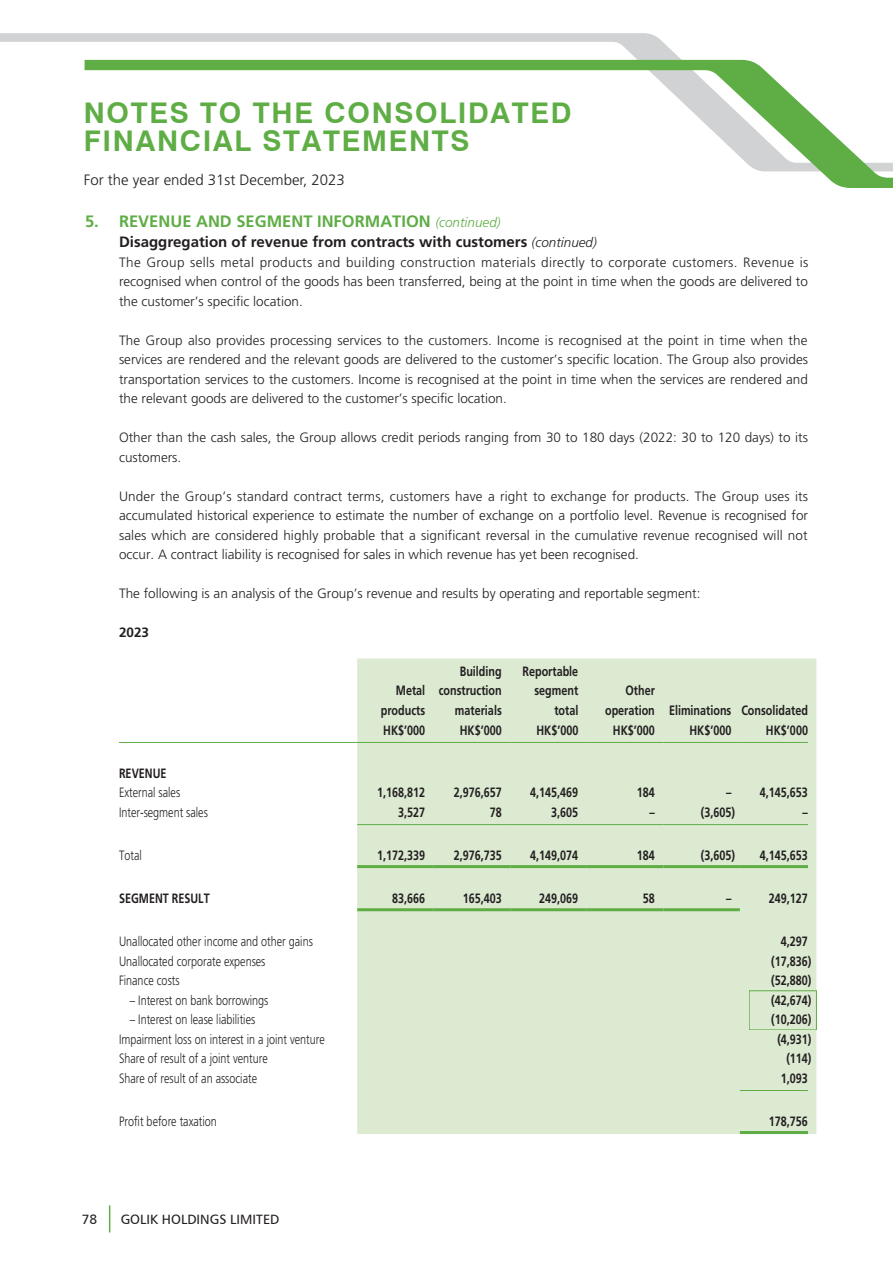
<style>
.page{position:relative;width:893px;height:1263px;background:#fff}
.page>*{position:absolute;margin:0;border:0;box-sizing:border-box;transform-origin:0 0}
.t1{font:700 28.5px/29px "Swiss 721 BT";letter-spacing:.06em;color:#5fad45}
.t2{font:700 16.5px "Frutiger LT Std";color:#5fad45}
.t3{font:700 15px "Frutiger LT Std";color:#231f20}
.t4{font:300 15px "Frutiger LT Std";color:#231f20}
.t5{font:300 13.5px/19.5px "Frutiger LT Std";color:#231f20;text-align:justify}
.t6{font:700 13.5px "Frutiger LT Std";color:#231f20;scale:.8 1}
.t7{font:300 13.5px "Frutiger LT Std";color:#231f20;scale:.8 1}
.t8{font:13.5px "Humanist 777 BT Roman B";color:#231f20}
.t9{font:700 13.5px "Frutiger LT Std";color:#231f20}
.s1{font-weight:300;font-style:italic;font-size:13.5px}
</style>
<div class="page">
<svg style="left:0;top:33px;width:744px;height:38px"></svg>
<svg style="left:85px;top:60px;width:808px;height:128px"></svg>
<svg style="left:109px;top:1205px;width:1px;height:27px"></svg>
<div style="left:357px;top:658px;width:459px;height:476px;background:#dcead2"></div>
<hr style="left:119px;top:742px;width:238px;height:1px;background:#5fad45">
<hr style="left:357px;top:742px;width:77px;height:1px;background:#5fad45">
<hr style="left:434px;top:742px;width:76px;height:1px;background:#5fad45">
<hr style="left:510px;top:742px;width:77px;height:1px;background:#5fad45">
<hr style="left:587px;top:742px;width:76px;height:1px;background:#5fad45">
<hr style="left:663px;top:742px;width:77px;height:1px;background:#5fad45">
<hr style="left:740px;top:742px;width:68px;height:1px;background:#5fad45">
<hr style="left:357px;top:824px;width:77px;height:1px;background:#5fad45">
<hr style="left:434px;top:824px;width:76px;height:1px;background:#5fad45">
<hr style="left:510px;top:824px;width:77px;height:1px;background:#5fad45">
<hr style="left:587px;top:824px;width:76px;height:1px;background:#5fad45">
<hr style="left:663px;top:824px;width:77px;height:1px;background:#5fad45">
<hr style="left:740px;top:824px;width:68px;height:1px;background:#5fad45">
<hr style="left:357px;top:865px;width:77px;height:3px;background:#5fad45">
<hr style="left:434px;top:865px;width:76px;height:3px;background:#5fad45">
<hr style="left:510px;top:865px;width:77px;height:3px;background:#5fad45">
<hr style="left:587px;top:865px;width:76px;height:3px;background:#5fad45">
<hr style="left:663px;top:865px;width:77px;height:3px;background:#5fad45">
<hr style="left:740px;top:865px;width:68px;height:3px;background:#5fad45">
<hr style="left:357px;top:908px;width:77px;height:3px;background:#5fad45">
<hr style="left:434px;top:908px;width:76px;height:3px;background:#5fad45">
<hr style="left:510px;top:908px;width:77px;height:3px;background:#5fad45">
<hr style="left:587px;top:908px;width:76px;height:3px;background:#5fad45">
<hr style="left:663px;top:908px;width:77px;height:3px;background:#5fad45">
<hr style="left:740px;top:1090px;width:68px;height:1px;background:#5fad45">
<hr style="left:740px;top:1131px;width:68px;height:3px;background:#5fad45">
<div style="left:749px;top:991px;width:67px;height:39px;border:1px solid #5fad45"></div>
<h1 class="t1" style="left:84px;top:98px;width:489px">NOTES TO THE CONSOLIDATED<br>FINANCIAL STATEMENTS</h1>
<p class="t4" style="left:84px;top:171px;width:263px">For the year ended 31st December, 2023</p>
<p class="t2" style="left:85px;top:212px;width:417px">5. REVENUE AND SEGMENT INFORMATION <span class="s1">(continued)</span></p>
<p class="t3" style="left:119px;top:233px;width:479px">Disaggregation of revenue from contracts with customers <span class="s1">(continued)</span></p>
<p class="t5" style="left:119px;top:252px;width:691px">The Group sells metal products and building construction materials directly to corporate customers. Revenue is recognised when control of the goods has been transferred, being at the point in time when the goods are delivered to the customer’s specific location.</p>
<p class="t5" style="left:119px;top:330px;width:690px">The Group also provides processing services to the customers. Income is recognised at the point in time when the services are rendered and the relevant goods are delivered to the customer’s specific location. The Group also provides transportation services to the customers. Income is recognised at the point in time when the services are rendered and the relevant goods are delivered to the customer’s specific location.</p>
<p class="t5" style="left:119px;top:428px;width:690px">Other than the cash sales, the Group allows credit periods ranging from 30 to 180 days (2022: 30 to 120 days) to its customers.</p>
<p class="t5" style="left:119px;top:486px;width:691px">Under the Group’s standard contract terms, customers have a right to exchange for products. The Group uses its accumulated historical experience to estimate the number of exchange on a portfolio level. Revenue is recognised for sales which are considered highly probable that a significant reversal in the cumulative revenue recognised will not occur. A contract liability is recognised for sales in which revenue has yet been recognised.</p>
<p class="t5" style="left:119px;top:584px;width:583px">The following is an analysis of the Group’s revenue and results by operating and reportable segment:</p>
<p class="t9" style="left:119px;top:624px;width:32px">2023</p>
<p class="t6" style="left:460px;top:663px;width:54px">Building</p>
<p class="t6" style="left:522px;top:663px;width:71px">Reportable</p>
<p class="t6" style="left:396px;top:682px;width:134px">Metal construction</p>
<p class="t6" style="left:534px;top:682px;width:56px">segment</p>
<p class="t6" style="left:625px;top:682px;width:38px">Other</p>
<p class="t6" style="left:381px;top:702px;width:57px">products</p>
<p class="t6" style="left:455px;top:702px;width:60px">materials</p>
<p class="t6" style="left:554px;top:702px;width:32px">total</p>
<p class="t6" style="left:605px;top:702px;width:255px">operation Eliminations Consolidated</p>
<p class="t6" style="left:383px;top:722px;width:54px">HK$’000</p>
<p class="t6" style="left:460px;top:722px;width:54px">HK$’000</p>
<p class="t6" style="left:536px;top:722px;width:54px">HK$’000</p>
<p class="t6" style="left:613px;top:722px;width:54px">HK$’000</p>
<p class="t6" style="left:689px;top:722px;width:54px">HK$’000</p>
<p class="t6" style="left:766px;top:722px;width:54px">HK$’000</p>
<p class="t6" style="left:119px;top:765px;width:61px">REVENUE</p>
<p class="t7" style="left:119px;top:785px;width:78px">External sales</p>
<p class="t6" style="left:377px;top:785px;width:62px">1,168,812</p>
<p class="t6" style="left:454px;top:785px;width:62px">2,976,657</p>
<p class="t6" style="left:530px;top:785px;width:62px">4,145,469</p>
<p class="t6" style="left:637px;top:785px;width:24px">184</p>
<p class="t6" style="left:726px;top:785px;width:104px">– 4,145,653</p>
<p class="t7" style="left:119px;top:804px;width:112px">Inter-segment sales</p>
<p class="t6" style="left:398px;top:804px;width:35px">3,527</p>
<p class="t6" style="left:490px;top:804px;width:17px">78</p>
<p class="t6" style="left:551px;top:804px;width:35px">3,605</p>
<p class="t6" style="left:649px;top:804px;width:8px">–</p>
<p class="t6" style="left:701px;top:804px;width:44px">(3,605)</p>
<p class="t6" style="left:803px;top:804px;width:8px">–</p>
<p class="t7" style="left:119px;top:848px;width:30px">Total</p>
<p class="t6" style="left:377px;top:847px;width:62px">1,172,339</p>
<p class="t6" style="left:454px;top:847px;width:62px">2,976,735</p>
<p class="t6" style="left:530px;top:847px;width:62px">4,149,074</p>
<p class="t6" style="left:637px;top:847px;width:24px">184</p>
<p class="t6" style="left:701px;top:847px;width:44px">(3,605)</p>
<p class="t6" style="left:760px;top:847px;width:62px">4,145,653</p>
<p class="t6" style="left:119px;top:890px;width:115px">SEGMENT RESULT</p>
<p class="t6" style="left:392px;top:890px;width:43px">83,666</p>
<p class="t6" style="left:463px;top:890px;width:50px">165,403</p>
<p class="t6" style="left:539px;top:890px;width:50px">249,069</p>
<p class="t6" style="left:643px;top:890px;width:17px">58</p>
<p class="t6" style="left:726px;top:890px;width:8px">–</p>
<p class="t6" style="left:769px;top:890px;width:50px">249,127</p>
<p class="t7" style="left:119px;top:934px;width:244px">Unallocated other income and other gains</p>
<p class="t6" style="left:781px;top:934px;width:35px">4,297</p>
<p class="t7" style="left:119px;top:953px;width:185px">Unallocated corporate expenses</p>
<p class="t6" style="left:771px;top:953px;width:52px">(17,836)</p>
<p class="t7" style="left:119px;top:973px;width:77px">Finance costs</p>
<p class="t6" style="left:771px;top:973px;width:52px">(52,880)</p>
<p class="t7" style="left:130px;top:992px;width:175px">– Interest on bank borrowings</p>
<p class="t6" style="left:771px;top:992px;width:52px">(42,674)</p>
<p class="t7" style="left:130px;top:1012px;width:158px">– Interest on lease liabilities</p>
<p class="t6" style="left:771px;top:1012px;width:52px">(10,206)</p>
<p class="t7" style="left:119px;top:1031px;width:259px">Impairment loss on interest in a joint venture</p>
<p class="t6" style="left:777px;top:1031px;width:44px">(4,931)</p>
<p class="t7" style="left:119px;top:1051px;width:188px">Share of result of a joint venture</p>
<p class="t6" style="left:786px;top:1051px;width:33px">(114)</p>
<p class="t7" style="left:119px;top:1070px;width:174px">Share of result of an associate</p>
<p class="t6" style="left:781px;top:1070px;width:35px">1,093</p>
<p class="t7" style="left:119px;top:1113px;width:124px">Profit before taxation</p>
<p class="t6" style="left:769px;top:1113px;width:50px">178,756</p>
<p class="t8" style="left:82px;top:1210px;width:17px">78</p>
<p class="t8" style="left:121px;top:1210px;width:160px">GOLIK HOLDINGS LIMITED</p>
</div>
